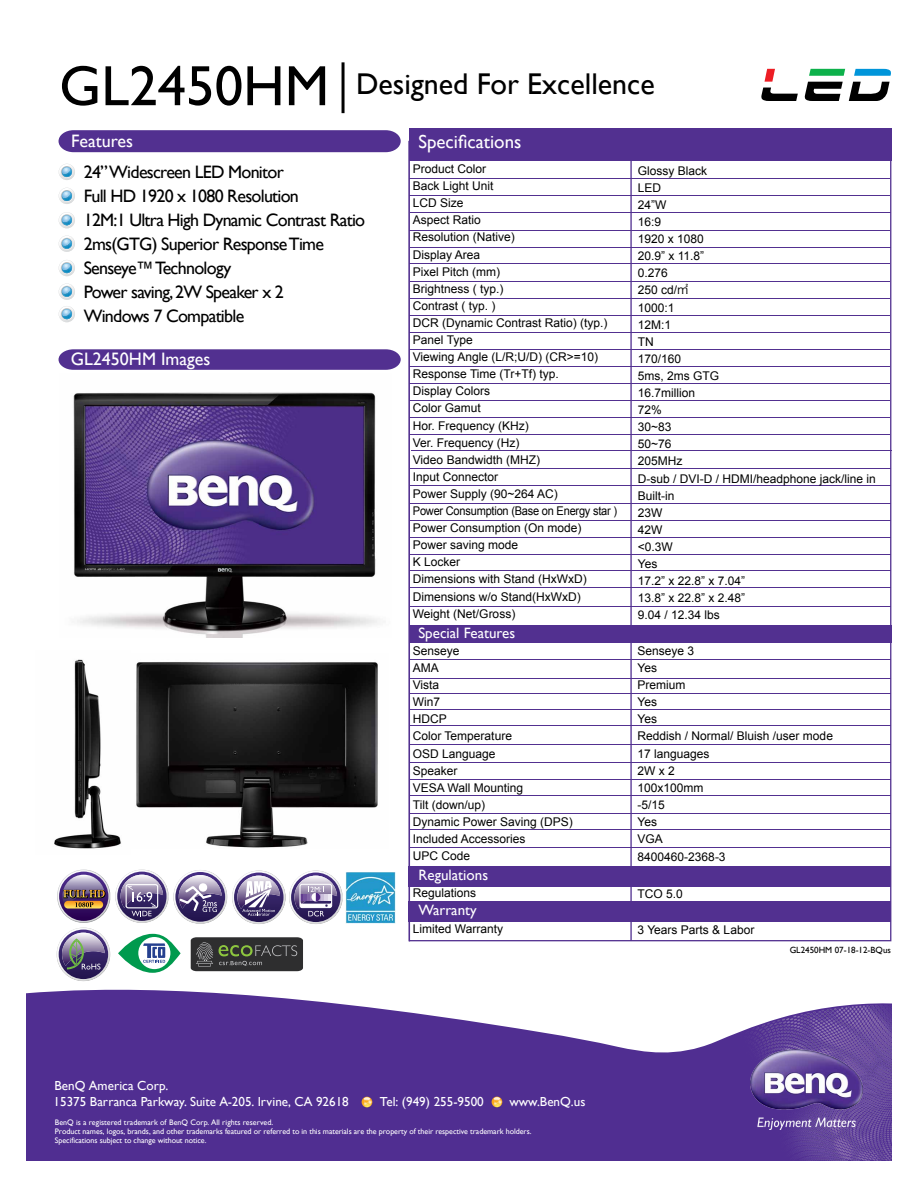
<style>
.page{position:relative;width:918px;height:1188px;background:#fff}
.page>*{position:absolute;margin:0;border:0;box-sizing:border-box;transform-origin:0 0}
.t1{font:30px "Gill Sans";color:#000}
.t2{font:18.9px "Gill Sans";color:#fff}
.t3{font:18px/24px "Gill Sans";letter-spacing:-.04em;color:#000}
.t4{font:18px "Gill Sans";color:#fff}
.t5{font:15px "Gill Sans";color:#fff}
.t6{font:13.05px/16px "Gill Sans";color:#fff}
.t7{font:12px/17.1px "Arial";color:#000}
.t8{font:9px "Gill Sans";color:#000}
.t9{font:7.95px/9.4px "Gill Sans";letter-spacing:-.005em;color:#fff}
.s1{font-size:57px}
.s2{font-family:"Hira Kaku Pro W3"}
</style>
<div class="page">
<img style="left:27px;top:989px;width:864px;height:172px">
<img style="left:751px;top:1049px;width:111px;height:80px">
<svg style="left:362px;top:1097px;width:10px;height:11px"></svg>
<svg style="left:492px;top:1097px;width:10px;height:11px"></svg>
<img style="left:73px;top:392px;width:305px;height:245px">
<img style="left:136px;top:662px;width:242px;height:186px">
<img style="left:54px;top:659px;width:67px;height:190px">
<hr style="left:342px;top:62px;width:3px;height:51px;background:#000">
<div style="left:59px;top:130px;width:342px;height:22px;background:#523090"></div>
<svg style="left:59px;top:236px;width:16px;height:16px"></svg>
<svg style="left:59px;top:212px;width:16px;height:16px"></svg>
<svg style="left:59px;top:188px;width:16px;height:16px"></svg>
<svg style="left:59px;top:164px;width:16px;height:16px"></svg>
<svg style="left:59px;top:260px;width:16px;height:16px"></svg>
<svg style="left:59px;top:284px;width:16px;height:16px"></svg>
<svg style="left:59px;top:306px;width:16px;height:16px"></svg>
<svg style="left:408px;top:128px;width:484px;height:814px"></svg>
<hr style="left:410px;top:178px;width:480px;height:1px;background:#523090">
<hr style="left:410px;top:195px;width:480px;height:1px;background:#523090">
<hr style="left:410px;top:212px;width:481px;height:1px;background:#523090">
<hr style="left:410px;top:230px;width:480px;height:1px;background:#523090">
<hr style="left:410px;top:247px;width:480px;height:1px;background:#523090">
<hr style="left:410px;top:263px;width:480px;height:1px;background:#523090">
<hr style="left:410px;top:281px;width:480px;height:1px;background:#523090">
<hr style="left:410px;top:298px;width:480px;height:1px;background:#523090">
<hr style="left:409px;top:315px;width:481px;height:1px;background:#523090">
<hr style="left:409px;top:332px;width:481px;height:1px;background:#523090">
<hr style="left:409px;top:349px;width:481px;height:1px;background:#523090">
<hr style="left:410px;top:366px;width:480px;height:1px;background:#523090">
<hr style="left:410px;top:383px;width:480px;height:1px;background:#523090">
<hr style="left:409px;top:400px;width:481px;height:1px;background:#523090">
<hr style="left:410px;top:417px;width:480px;height:1px;background:#523090">
<hr style="left:409px;top:434px;width:481px;height:1px;background:#523090">
<hr style="left:411px;top:450px;width:481px;height:1px;background:#523090">
<hr style="left:410px;top:485px;width:481px;height:1px;background:#523090">
<hr style="left:410px;top:504px;width:481px;height:1px;background:#523090">
<hr style="left:410px;top:779px;width:481px;height:1px;background:#523090">
<hr style="left:410px;top:795px;width:481px;height:1px;background:#523090">
<hr style="left:410px;top:813px;width:481px;height:1px;background:#523090">
<hr style="left:410px;top:829px;width:481px;height:1px;background:#523090">
<hr style="left:410px;top:847px;width:481px;height:1px;background:#523090">
<hr style="left:410px;top:660px;width:481px;height:1px;background:#523090">
<hr style="left:410px;top:678px;width:481px;height:1px;background:#523090">
<hr style="left:410px;top:693px;width:481px;height:1px;background:#523090">
<hr style="left:410px;top:520px;width:481px;height:1px;background:#523090">
<hr style="left:410px;top:537px;width:481px;height:1px;background:#523090">
<hr style="left:410px;top:554px;width:481px;height:1px;background:#523090">
<hr style="left:410px;top:468px;width:481px;height:1px;background:#523090">
<hr style="left:410px;top:570px;width:481px;height:1px;background:#523090">
<hr style="left:410px;top:587px;width:481px;height:1px;background:#523090">
<hr style="left:410px;top:606px;width:481px;height:1px;background:#523090">
<hr style="left:409px;top:709px;width:481px;height:1px;background:#523090">
<hr style="left:409px;top:726px;width:481px;height:1px;background:#523090">
<hr style="left:409px;top:744px;width:481px;height:1px;background:#523090">
<hr style="left:409px;top:762px;width:481px;height:1px;background:#523090">
<div style="left:409px;top:128px;width:482px;height:32px;background:#523090"></div>
<div style="left:409px;top:625px;width:482px;height:18px;background:#523090"></div>
<div style="left:408px;top:867px;width:483px;height:20px;background:#523090"></div>
<div style="left:408px;top:901px;width:483px;height:21px;background:#523090"></div>
<svg style="left:59px;top:349px;width:342px;height:21px;background:#593894"></svg>
<hr style="left:408px;top:141px;width:2px;height:800px;background:#523090">
<svg style="left:57px;top:870px;width:285px;height:111px"></svg>
<svg style="left:765px;top:69px;width:10px;height:13px"></svg>
<svg style="left:809px;top:69px;width:36px;height:7px"></svg>
<svg style="left:854px;top:69px;width:37px;height:7px"></svg>
<svg style="left:849px;top:82px;width:41px;height:19px"></svg>
<svg style="left:805px;top:82px;width:38px;height:19px"></svg>
<svg style="left:761px;top:88px;width:37px;height:13px"></svg>
<img style="left:345px;top:872px;width:50px;height:51px">
<h1 class="t1" style="left:59px;top:67px;width:597px"><span class="s1">GL2450HM</span> Designed For Excellence</h1>
<h3 class="t4" style="left:71px;top:130px;width:63px">Features</h3>
<h3 class="t3" style="left:84px;top:160px;width:283px">24” Widescreen LED Monitor<br>Full HD 1920 x 1080 Resolution<br>12M:1 Ultra High Dynamic Contrast Ratio<br>2ms(GTG) Superior Response Time<br>Senseye™ Technology<br>Power saving, 2W Speaker x 2<br>Windows 7 Compatible</h3>
<h2 class="t2" style="left:418px;top:130px;width:104px">Specifications</h2>
<p class="t7" style="left:413px;top:160px;width:206px">Product Color<br>Back Light Unit<br>LCD Size<br>Aspect Ratio<br>Resolution (Native)<br>Display Area<br>Pixel Pitch (mm)<br>Brightness ( typ.)<br>Contrast ( typ. )<br>DCR (Dynamic Contrast Ratio) (typ.)<br>Panel Type<br>Viewing Angle (L/R;U/D) (CR&gt;=10)<br>Response Time (Tr+Tf) typ.<br>Display Colors<br>Color Gamut<br>Hor. Frequency (KHz)<br>Ver. Frequency (Hz)<br>Video Bandwidth (MHZ)<br>Input Connector<br>Power Supply (90~264 AC)<br>Power Consumption (Base on Energy star )<br>Power Consumption (On mode)<br>Power saving mode<br>K Locker<br>Dimensions with Stand (HxWxD)<br>Dimensions w/o Stand(HxWxD)<br>Weight (Net/Gross)</p>
<p class="t7" style="left:413px;top:642px;width:162px">Senseye<br>AMA<br>Vista<br>Win7<br>HDCP<br>Color Temperature<br>OSD Language<br>Speaker<br>VESA Wall Mounting<br>Tilt (down/up)<br>Dynamic Power Saving (DPS)<br>Included Accessories<br>UPC Code</p>
<p class="t7" style="left:413px;top:885px;width:65px">Regulations</p>
<p class="t7" style="left:413px;top:921px;width:92px">Limited Warranty</p>
<p class="t7" style="left:638px;top:162px;width:240px">Glossy Black<br>LED<br>24”W<br>16:9<br>1920 x 1080<br>20.9” x 11.8”<br>0.276<br>250 cd/<span class="s2">㎡<br></span>1000:1<br>12M:1<br>TN<br>170/160<br>5ms, 2ms GTG<br>16.7million<br>72%<br>30~83<br>50~76<br>205MHz<br>D-sub / DVI-D / HDMI/headphone jack/line in<br>Built-in<br>23W<br>42W<br>&lt;0.3W<br>Yes<br>17.2” x 22.8” x 7.04”<br>13.8” x 22.8” x 2.48”<br>9.04 / 12.34 lbs</p>
<p class="t7" style="left:638px;top:642px;width:197px">Senseye 3<br>Yes<br>Premium<br>Yes<br>Yes<br>Reddish / Normal/ Bluish /user mode<br>17 languages<br>2W x 2<br>100x100mm<br>-5/15<br>Yes<br>VGA<br>8400460-2368-3</p>
<p class="t7" style="left:638px;top:885px;width:47px">TCO 5.0</p>
<p class="t7" style="left:638px;top:921px;width:118px">3 Years Parts &amp; Labor</p>
<p class="t8" style="left:790px;top:945px;width:103px">GL2450HM 07-18-12-BQus</p>
<h3 class="t4" style="left:71px;top:348px;width:141px">GL2450HM Images</h3>
<p class="t5" style="left:418px;top:624px;width:98px">Special Features</p>
<p class="t5" style="left:418px;top:866px;width:71px">Regulations</p>
<p class="t5" style="left:418px;top:901px;width:60px">Warranty</p>
<p class="t6" style="left:54px;top:1078px;width:297px">BenQ America Corp.<br>15375 Barranca Parkway. Suite A-205. Irvine, CA 92618</p>
<p class="t6" style="left:380px;top:1094px;width:106px">Tel: (949) 255-9500</p>
<p class="t6" style="left:509px;top:1094px;width:78px">www.BenQ.us</p>
<p class="t9" style="left:55px;top:1117px;width:478px">BenQ is a registered trademark of BenQ Corp. All rights reserved.<br>Product names, logos, brands, and other trademarks featured or referred to in this materials are the property of their respective trademark holders.<br>Specifications subject to change without notice.</p>
</div>
